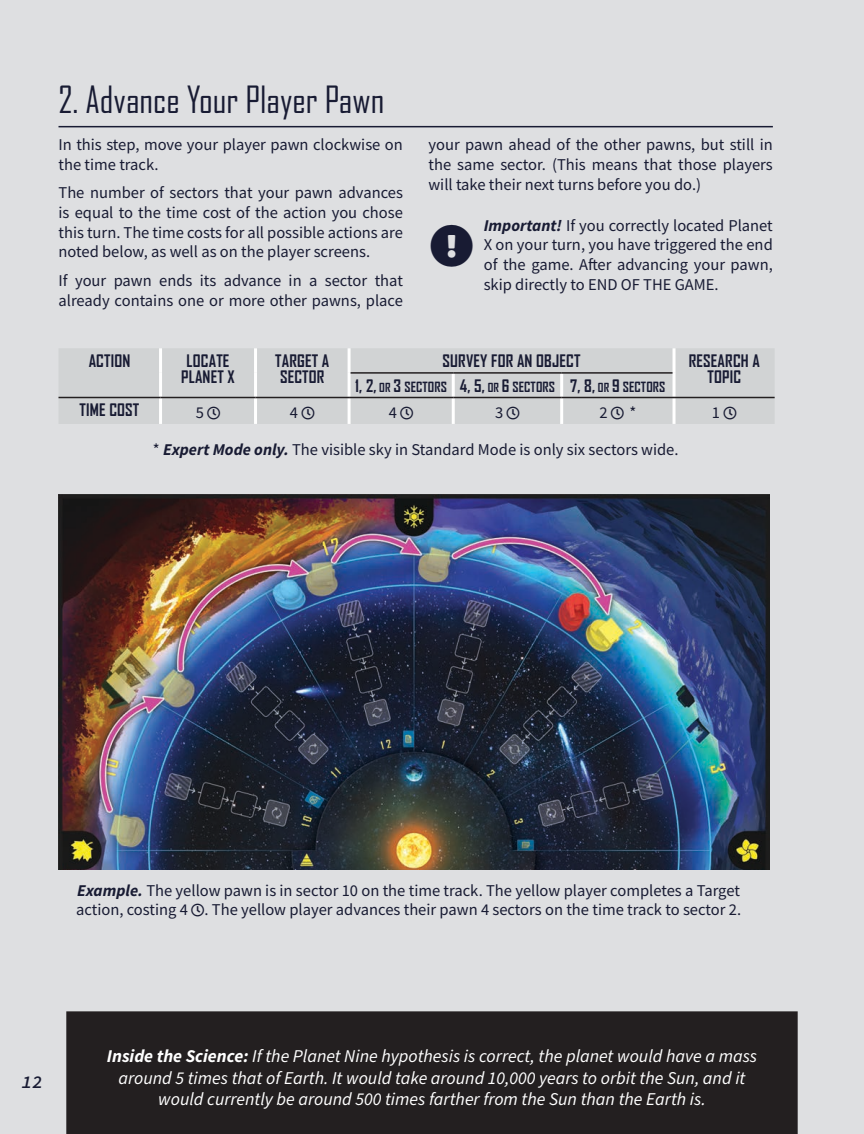
<style>
.page{position:relative;width:864px;height:1134px;background:#dedfe1}
.page>*{position:absolute;margin:0;border:0;box-sizing:border-box;transform-origin:0 0}
.t1{font:36px "Agency FB";color:#181b33}
.t2{font:italic 18px/21.6px "Source Sans Pro";color:#fff;text-align:center}
.t3{font:italic 600 18px "Source Code Pro";color:#181b33}
.t4{font:16.5px/19.8px "Source Sans Pro";color:#181b33}
.t5{font:700 16.5px/16.5px "Agency FB";letter-spacing:.01em;color:#181b33;text-align:center}
.t6{font:700 13.5px "Agency FB";letter-spacing:.01em;color:#181b33}
.s1{font-weight:700;font-style:italic}
.s2{font-size:16.5px}
.s3{font-size:12px}
.s4{font-weight:700}
</style>
<div class="page">
<hr style="left:59px;top:126px;width:714px;height:1px;background:#181b33">
<div style="left:59px;top:348px;width:716px;height:76px;background:#d1d3d4"></div>
<hr style="left:159px;top:348px;width:3px;height:25px;background:#fff">
<hr style="left:254px;top:348px;width:3px;height:25px;background:#fff">
<hr style="left:348px;top:348px;width:3px;height:25px;background:#fff">
<hr style="left:672px;top:348px;width:3px;height:25px;background:#fff">
<hr style="left:159px;top:373px;width:3px;height:24px;background:#fff">
<hr style="left:254px;top:373px;width:3px;height:24px;background:#fff">
<hr style="left:348px;top:373px;width:3px;height:24px;background:#fff">
<hr style="left:452px;top:374px;width:3px;height:23px;background:#fff">
<hr style="left:560px;top:374px;width:3px;height:23px;background:#fff">
<hr style="left:672px;top:373px;width:3px;height:24px;background:#fff">
<hr style="left:159px;top:398px;width:3px;height:26px;background:#fff">
<hr style="left:254px;top:398px;width:3px;height:26px;background:#fff">
<hr style="left:348px;top:398px;width:3px;height:26px;background:#fff">
<hr style="left:452px;top:398px;width:3px;height:26px;background:#fff">
<hr style="left:560px;top:398px;width:3px;height:26px;background:#fff">
<hr style="left:672px;top:398px;width:3px;height:26px;background:#fff">
<hr style="left:351px;top:372px;width:102px;height:2px;background:#231f20">
<hr style="left:453px;top:372px;width:109px;height:2px;background:#231f20">
<hr style="left:562px;top:372px;width:110px;height:2px;background:#231f20">
<hr style="left:59px;top:397px;width:102px;height:1px;background:#231f20">
<hr style="left:161px;top:397px;width:95px;height:1px;background:#231f20">
<hr style="left:256px;top:397px;width:93px;height:1px;background:#231f20">
<hr style="left:349px;top:397px;width:104px;height:1px;background:#231f20">
<hr style="left:453px;top:397px;width:109px;height:1px;background:#231f20">
<hr style="left:562px;top:397px;width:112px;height:1px;background:#231f20">
<hr style="left:674px;top:397px;width:101px;height:1px;background:#231f20">
<img style="left:59px;top:494px;width:710px;height:375px">
<div style="left:66px;top:1011px;width:732px;height:123px;background:#231f20"></div>
<div style="left:431px;top:225px;width:42px;height:42px;background:#dedfe1"></div>
<svg style="left:207px;top:407px;width:13px;height:12px"></svg>
<svg style="left:302px;top:407px;width:12px;height:12px"></svg>
<svg style="left:401px;top:407px;width:12px;height:12px"></svg>
<svg style="left:507px;top:407px;width:13px;height:12px"></svg>
<svg style="left:611px;top:407px;width:13px;height:12px"></svg>
<svg style="left:724px;top:407px;width:12px;height:12px"></svg>
<svg style="left:191px;top:904px;width:13px;height:13px"></svg>
<h1 class="t1" style="left:59px;top:79px;width:327px">2. Advance Your Player Pawn</h1>
<p class="t4" style="left:59px;top:134px;width:346px">In this step, move your player pawn clockwise on the time track.</p>
<p class="t4" style="left:59px;top:183px;width:346px;text-align:justify">The number of sectors that your pawn advances is equal to the time cost of the action you chose this turn. The time costs for all possible actions are noted below, as well as on the player screens.</p>
<p class="t4" style="left:59px;top:270px;width:346px">If your pawn ends its advance in a sector that already contains one or more other pawns, place</p>
<p class="t4" style="left:428px;top:134px;width:346px;text-align:justify">your pawn ahead of the other pawns, but still in the same sector. (This means that those players will take their next turns before you do.)</p>
<p class="t4" style="left:484px;top:215px;width:291px;text-align:justify"><span class="s1">Important!</span> If you correctly located Planet X on your turn, you have triggered the end of the game. After advancing your pawn, skip directly to END OF THE GAME.</p>
<p class="t5" style="left:89px;top:352px;width:43px">ACTION</p>
<p class="t5" style="left:181px;top:352px;width:55px">LOCATE<br>PLANET X</p>
<p class="t5" style="left:275px;top:352px;width:56px;text-align:left">TARGET A<br>SECTOR</p>
<p class="t5" style="left:443px;top:352px;width:139px">SURVEY FOR AN OBJECT</p>
<p class="t5" style="left:689px;top:352px;width:73px">RESEARCH A<br>TOPIC</p>
<p class="t6" style="left:355px;top:378px;width:312px"><span class="s2">1, 2,</span> <span class="s3">OR</span> <span class="s2">3</span> SECTORS <span class="s2">4, 5,</span> <span class="s3">OR</span> <span class="s2">6</span> SECTORS <span class="s2">7, 8,</span> <span class="s3">OR</span> <span class="s2">9</span> SECTORS</p>
<p class="t5" style="left:80px;top:401px;width:61px">TIME COST</p>
<p class="t4" style="left:196px;top:402px;width:10px">5</p>
<p class="t4" style="left:290px;top:402px;width:10px">4</p>
<p class="t4" style="left:389px;top:402px;width:10px">4</p>
<p class="t4" style="left:495px;top:402px;width:10px">3</p>
<p class="t4" style="left:599px;top:402px;width:10px">2</p>
<p class="t4" style="left:629px;top:402px;width:8px">*</p>
<p class="t4" style="left:712px;top:402px;width:10px">1</p>
<p class="t4" style="left:153px;top:440px;width:527px">* <span class="s1">Expert Mode only.</span> The visible sky in Standard Mode is only six sectors wide.</p>
<p class="t4" style="left:76px;top:880px;width:666px"><span class="s1">Example.</span> The yellow pawn is in sector 10 on the time track. The yellow player completes a Target action, costing 4 . The yellow player advances their pawn 4 sectors on the time track to sector 2.</p>
<p class="t3" style="left:21px;top:1069px;width:23px">12</p>
<p class="t2" style="left:107px;top:1046px;width:652px"><span class="s4">Inside the Science:</span> If the Planet Nine hypothesis is correct, the planet would have a mass around 5 times that of Earth. It would take around 10,000 years to orbit the Sun, and it would currently be around 500 times farther from the Sun than the Earth is.</p>
</div>
